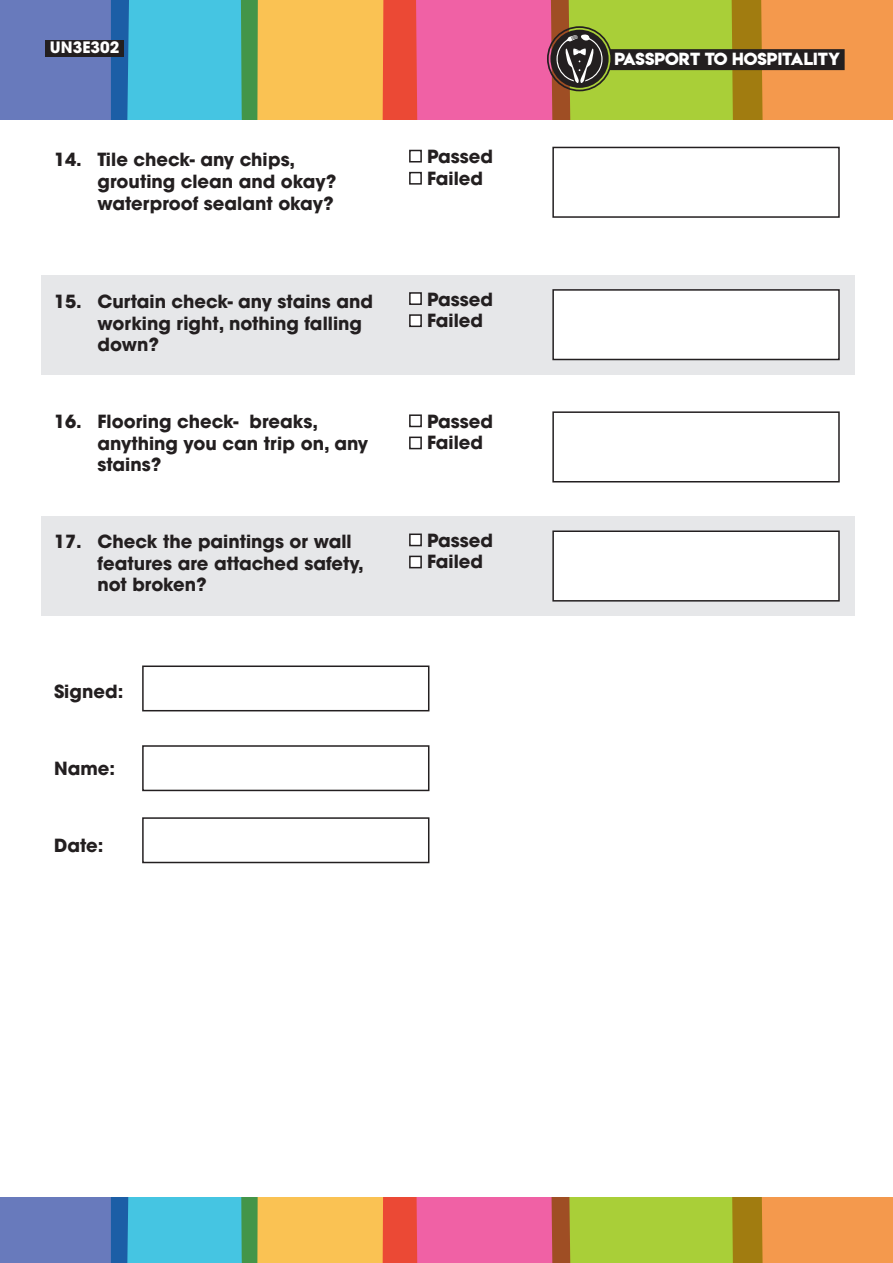
<style>
.page{position:relative;width:893px;height:1263px;background:#fff}
.page>*{position:absolute;margin:0;border:0;box-sizing:border-box;transform-origin:0 0}
.t1{font:700 18px/21.6px "ITC Avant Garde Pro";color:#231f20}
.t2{font:15.6px "Lemon Milkbold";color:#fff}
.t3{font:700 15.6px "ITC Avant Garde Pro";color:#fff}
</style>
<div class="page">
<div style="left:41px;top:276px;width:814px;height:99px;background:#e6e7e9"></div>
<div style="left:41px;top:516px;width:814px;height:100px;background:#e6e7e9"></div>
<svg style="left:0;top:1198px;width:893px;height:65px;background:#b29b75"></svg>
<svg style="left:0;top:0;width:893px;height:120px;background:#a99274"></svg>
<div style="left:547px;top:26px;width:65px;height:65px;border:2px solid #231f20;border-radius:50%"></div>
<div style="left:46px;top:40px;width:78px;height:16px;background:#231f20"></div>
<div style="left:409px;top:150px;width:13px;height:12px;border:2px solid #231f20"></div>
<div style="left:409px;top:172px;width:13px;height:13px;border:2px solid #231f20"></div>
<div style="left:410px;top:293px;width:11px;height:11px;background:#fff"></div>
<div style="left:409px;top:292px;width:13px;height:13px;border:2px solid #231f20"></div>
<div style="left:410px;top:315px;width:11px;height:11px;background:#fff"></div>
<div style="left:409px;top:314px;width:13px;height:13px;border:2px solid #231f20"></div>
<div style="left:409px;top:414px;width:13px;height:13px;border:2px solid #231f20"></div>
<div style="left:409px;top:437px;width:13px;height:12px;border:2px solid #231f20"></div>
<div style="left:410px;top:534px;width:11px;height:11px;background:#fff"></div>
<div style="left:409px;top:533px;width:13px;height:13px;border:2px solid #231f20"></div>
<div style="left:410px;top:556px;width:11px;height:12px;background:#fff"></div>
<div style="left:409px;top:556px;width:13px;height:12px;border:2px solid #231f20"></div>
<div style="left:552px;top:147px;width:288px;height:71px;border:2px solid #231f20"></div>
<div style="left:553px;top:290px;width:286px;height:69px;background:#fff"></div>
<div style="left:552px;top:289px;width:288px;height:71px;border:2px solid #231f20"></div>
<div style="left:552px;top:411px;width:288px;height:71px;border:2px solid #231f20"></div>
<div style="left:553px;top:531px;width:286px;height:70px;background:#fff"></div>
<div style="left:552px;top:530px;width:288px;height:72px;border:2px solid #231f20"></div>
<div style="left:142px;top:665px;width:287px;height:46px;border:2px solid #231f20"></div>
<div style="left:142px;top:745px;width:287px;height:46px;border:2px solid #231f20"></div>
<div style="left:142px;top:817px;width:287px;height:46px;border:2px solid #231f20"></div>
<p class="t3" style="left:50px;top:37px;width:71px">UN3E302</p>
<p class="t1" style="left:98px;top:149px;width:241px;text-indent:-44px">14. Tile check- any chips, grouting clean and okay? waterproof sealant okay?</p>
<p class="t1" style="left:427px;top:145px;width:67px">Passed<br>Failed</p>
<p class="t1" style="left:98px;top:290px;width:277px;text-indent:-44px">15. Curtain check- any stains and working right, nothing falling down?</p>
<p class="t1" style="left:427px;top:288px;width:67px">Passed<br>Failed</p>
<p class="t1" style="left:98px;top:411px;width:272px;text-indent:-44px">16. Flooring check- breaks, anything you can trip on, any stains?</p>
<p class="t1" style="left:427px;top:410px;width:67px">Passed<br>Failed</p>
<p class="t1" style="left:98px;top:531px;width:268px;text-indent:-44px">17. Check the paintings or wall features are attached safety, not broken?</p>
<p class="t1" style="left:427px;top:529px;width:67px">Passed<br>Failed</p>
<p class="t1" style="left:54px;top:680px;width:71px">Signed:</p>
<p class="t1" style="left:54px;top:757px;width:63px">Name:</p>
<p class="t1" style="left:54px;top:834px;width:51px">Date:</p>
<p class="t2" style="left:615px;top:48px;width:227px">PASSPORT to HOSPITALITY</p>
</div>
